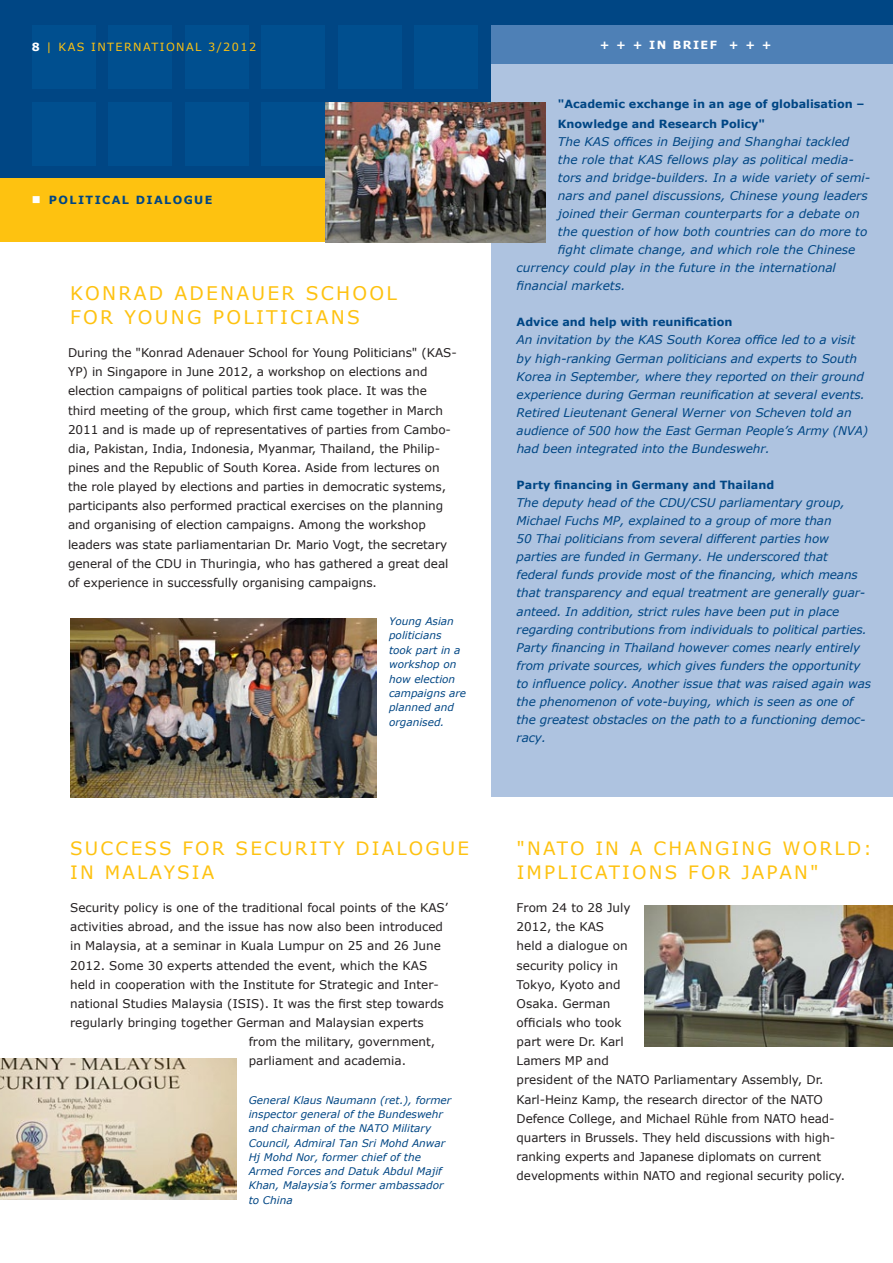
<style>
.page{position:relative;width:893px;height:1263px;background:#fff}
.page>*{position:absolute;margin:0;border:0;box-sizing:border-box;transform-origin:0 0}
.t1{font:18.75px/24.5px "Verdana";letter-spacing:.12em;color:#fec210}
.t2{font:18.3px/24.5px "Verdana";letter-spacing:.12em;color:#fec210}
.t3{font:12px/19.2px "Verdana";letter-spacing:-.005em;color:#231f20}
.t4{font:italic 12px/18px "Verdana";letter-spacing:-.01em;color:#004684}
.t5{font:700 11.25px/19.2px "Verdana";color:#004684}
.t6{font:11.25px "Verdana";letter-spacing:.125em;color:#fec210}
.t7{font:700 11.25px "Verdana";letter-spacing:.125em;color:#fff}
.t8{font:italic 10.5px/14.2px "Verdana";color:#004684}
.s1{font-weight:700;color:#fff}
.s2{color:#fff}
</style>
<div class="page">
<div style="left:0;top:0;width:893px;height:179px;background:#004684"></div>
<div style="left:0;top:179px;width:893px;height:63px;background:#fec210"></div>
<div style="left:32px;top:26px;width:64px;height:63px;background:#004f8f"></div>
<div style="left:32px;top:102px;width:64px;height:64px;background:#004f8f"></div>
<div style="left:108px;top:26px;width:64px;height:63px;background:#004f8f"></div>
<div style="left:108px;top:102px;width:64px;height:64px;background:#004f8f"></div>
<div style="left:185px;top:26px;width:64px;height:63px;background:#004f8f"></div>
<div style="left:185px;top:102px;width:64px;height:64px;background:#004f8f"></div>
<div style="left:261px;top:26px;width:64px;height:63px;background:#004f8f"></div>
<div style="left:261px;top:102px;width:64px;height:64px;background:#004f8f"></div>
<div style="left:338px;top:26px;width:64px;height:63px;background:#004f8f"></div>
<div style="left:415px;top:26px;width:63px;height:63px;background:#004f8f"></div>
<div style="left:491px;top:26px;width:402px;height:771px;background:#aec3e0"></div>
<img style="left:70px;top:619px;width:306px;height:178px">
<img style="left:325px;top:102px;width:220px;height:140px">
<img style="left:0;top:1059px;width:236px;height:140px">
<img style="left:644px;top:906px;width:249px;height:140px">
<div style="left:491px;top:26px;width:402px;height:38px;background:#4e80b6"></div>
<p class="t6" style="left:32px;top:40px;width:226px"><span class="s1">8</span> | KAS International 3/2012</p>
<p class="t5" style="left:32px;top:190px;width:18px"><span class="s2">■</span> POL</p>
<p class="t5" style="left:78px;top:190px;width:44px">ITICAL</p>
<p class="t5" style="left:136px;top:190px;width:29px">DIALO</p>
<p class="t5" style="left:184px;top:190px;width:30px">GUE</p>
<h1 class="t1" style="left:70px;top:280px;width:328px">Konrad Adenauer School for Young Politicians</h1>
<p class="t3" style="left:68px;top:343px;width:390px">During the "Konrad Adenauer School for Young Politicians" (KAS-YP) in Singapore in June 2012, a workshop on elections and election campaigns of political parties took place. It was the third meeting of the group, which first came together in March 2011 and is made up of representatives of parties from Cambo&shy;dia, Pakistan, India, Indonesia, Myanmar, Thailand, the Philip&shy;pines and the Republic of South Korea. Aside from lectures on the role played by elections and parties in democratic systems, participants also performed practical exercises on the planning and organising of election campaigns. Among the workshop leaders was state parliamentarian Dr. M ario Vogt, the secretary general of the CDU in Thuringia, who has gathered a great deal of experience in successfully organising campaigns.</p>
<p class="t8" style="left:389px;top:614px;width:79px">Young Asian politicians took part in a workshop on how election campaigns are planned and organised.</p>
<h2 class="t2" style="left:70px;top:835px;width:88px">Success</h2>
<h2 class="t2" style="left:183px;top:835px;width:288px">for Security Dialogue</h2>
<h2 class="t2" style="left:70px;top:860px;width:107px">in Malaysi</h2>
<h2 class="t2" style="left:202px;top:860px;width:14px">a</h2>
<p class="t3" style="left:70px;top:898px;width:379px">Security policy is one of the traditional focal points of the KAS’</p>
<p class="t3" style="left:70px;top:917px;width:374px">activities abroad, and the issue has now also been introduced</p>
<p class="t3" style="left:70px;top:936px;width:372px">in Malaysia, at a seminar in Kuala Lumpur on 25 and 26 June</p>
<p class="t3" style="left:70px;top:955px;width:359px">2012. Some 30 experts attended the event, which the KAS</p>
<p class="t3" style="left:70px;top:974px;width:370px">held in cooperation with the Institute for Strategic and Inter-</p>
<p class="t3" style="left:70px;top:993px;width:375px">national Studies Malaysia (ISIS). It was the first step towards</p>
<p class="t3" style="left:70px;top:1012px;width:355px">regularly bringing together German and Malaysian experts</p>
<p class="t3" style="left:249px;top:1032px;width:188px">from the military, government,</p>
<p class="t3" style="left:249px;top:1051px;width:159px">parliament and academia.</p>
<p class="t8" style="left:249px;top:1092px;width:204px">General Klaus Naumann (ret.), former inspector general of the Bundeswehr and chairman of the NATO Military<br>Council, Admiral Tan Sri Mohd Anwar<br>Hj Mohd Nor, former chief of the<br>Armed Forces and Datuk Abdul Majif<br>Khan, Malaysia’s former ambassador to China</p>
<p class="t7" style="left:600px;top:38px;width:173px">+ + + IN BRIEF + + +</p>
<p class="t5" style="left:558px;top:94px;width:308px">"Academic exchange in an age of globalisation –<br>Knowledge and Research Policy"</p>
<p class="t4" style="left:558px;top:132px;width:293px">The KAS offices in Beijing and Shanghai tackled</p>
<p class="t4" style="left:558px;top:150px;width:298px">the role that KAS fellows play as political media-</p>
<p class="t4" style="left:558px;top:168px;width:314px">tors and bridge-builders. In a wide variety of semi-</p>
<p class="t4" style="left:558px;top:186px;width:311px">nars and panel discussions, Chinese young leaders</p>
<p class="t4" style="left:558px;top:204px;width:303px">joined their German counterparts for a debate on</p>
<p class="t4" style="left:558px;top:222px;width:311px">the question of how both countries can do more to</p>
<p class="t4" style="left:558px;top:240px;width:299px">fight climate change, and which role the Chinese</p>
<p class="t4" style="left:517px;top:258px;width:321px">currency could play in the future in the international</p>
<p class="t4" style="left:517px;top:276px;width:110px">financial markets.</p>
<p class="t5" style="left:517px;top:312px;width:217px">Advice and help with reunification</p>
<p class="t4" style="left:517px;top:331px;width:353px">An invitation by the KAS South Korea office led to a visit by high-ranking German politicians and experts to South Korea in September, where they reported on their ground experience during German reunification at several events.<br>Retired Lieutenant General Werner von Scheven told an audience of 500 how the East German People’s Army (NVA) had been integrated into the Bundeswehr.</p>
<p class="t5" style="left:517px;top:475px;width:259px">Party financing in Germany and Thailand</p>
<p class="t4" style="left:517px;top:493px;width:356px">The deputy head of the CDU/CSU parliamentary group, Michael Fuchs MP, explained to a group of more than<br>50 Thai politicians from several different parties how parties are funded in Germany. He underscored that federal funds provide most of the financing, which means that transparency and equal treatment are generally guar&shy;anteed. In addition, strict rules have been put in place regarding contributions from individuals to political parties.<br>Party financing in Thailand however comes nearly entirely from private sources, which gives funders the opportunity to influence policy. Another issue that was raised again was the phenomenon of vote-buying, which is seen as one of the greatest obstacles on the path to a functioning democ&shy;racy.</p>
<h2 class="t2" style="left:517px;top:835px;width:26px">"NATO</h2>
<h2 class="t2" style="left:517px;top:835px;width:357px;text-indent:79px">in a Changing World :<br>Implications for Japan"</h2>
<p class="t3" style="left:517px;top:898px;width:115px">From 24 to 28 July<br>2012, the KAS held a dialogue on security policy in<br>Tokyo, Kyoto and<br>Osaka. German officials who took part were Dr. Karl<br>Lamers MP and president of the NATO</p>
<p class="t3" style="left:517px;top:1070px;width:308px;text-indent:137px">Parliamentary Assembly, Dr.<br>Karl-H einz Kamp, the research director of the NATO<br>Defence College, and M ichael Rühle from NATO</p>
<p class="t3" style="left:517px;top:1108px;width:320px;text-indent:284px">head&shy;quarters in Brussels. They held discussions with high&shy;ranking experts and Japanese diplomats on current developments within NATO</p>
<p class="t3" style="left:680px;top:1166px;width:167px">and regional security policy.</p>
</div>
